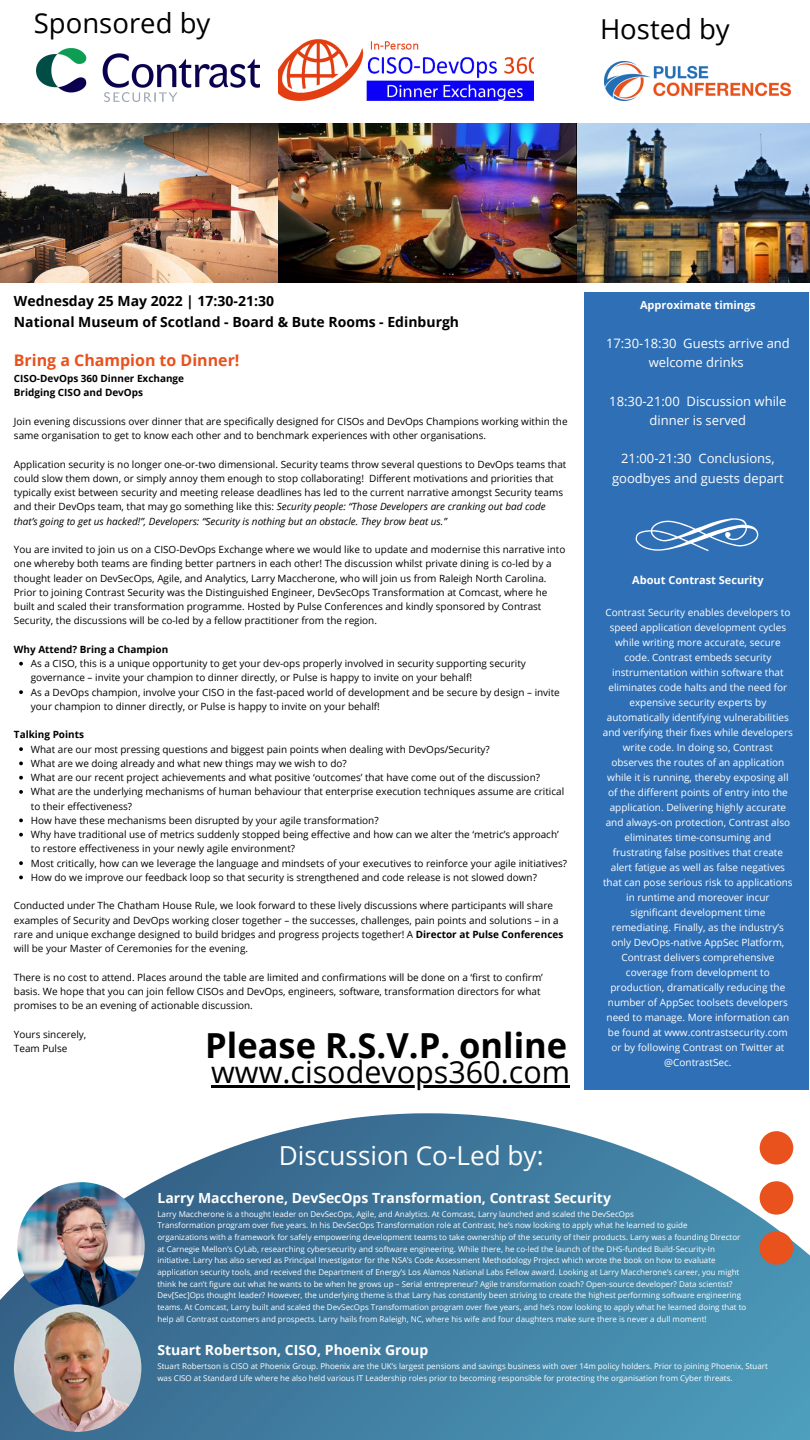
<style>
.page{position:relative;width:810px;height:1440px;background:#fff}
.page>*{position:absolute;margin:0;border:0;box-sizing:border-box;transform-origin:0 0}
.t1{font:700 34.5px "Open Sans";color:#000}
.t2{font:30.5px "Open Sans";color:#000}
.t3{font:27.5px "Open Sans";color:#000}
.t4{font:26.2px "Open Sans";color:#fff}
.t5{font:700 16px "Open Sans";color:#e9511d}
.t6{font:700 14px "Open Sans";color:#fff}
.t7{font:700 14px "Open Sans";color:#000}
.t8{font:13px/19.5px "Open Sans";color:#fff;text-align:center}
.t9{font:700 11px "Open Sans";color:#fff}
.t10{font:10px/14.2px "Open Sans";color:#000}
.t11{font:10px/15px "Open Sans";color:#fff;text-align:center}
.t12{font:700 10px "Open Sans";color:#000}
.t13{font:8px/11.7px "Open Sans";color:#fff}
.s1{font-style:italic}
.s2{font-weight:700}
</style>
<div class="page">
<svg style="left:0;top:1113px;width:810px;height:327px;background:#5b90ad"></svg>
<svg style="left:760px;top:1131px;width:33px;height:134px"></svg>
<img style="left:604px;top:61px;width:186px;height:40px">
<div style="left:585px;top:293px;width:224px;height:797px;background:#2f6fb6"></div>
<svg style="left:636px;top:518px;width:122px;height:33px"></svg>
<img style="left:17px;top:1182px;width:128px;height:128px;border-radius:50%">
<img style="left:279px;top:39px;width:254px;height:62px">
<svg style="left:19px;top:662px;width:4px;height:4px"></svg>
<svg style="left:19px;top:690px;width:4px;height:4px"></svg>
<svg style="left:19px;top:747px;width:4px;height:4px"></svg>
<svg style="left:19px;top:762px;width:4px;height:3px"></svg>
<svg style="left:19px;top:776px;width:4px;height:4px"></svg>
<svg style="left:19px;top:790px;width:4px;height:4px"></svg>
<svg style="left:19px;top:819px;width:4px;height:3px"></svg>
<svg style="left:19px;top:833px;width:4px;height:4px"></svg>
<svg style="left:19px;top:861px;width:4px;height:4px"></svg>
<svg style="left:19px;top:876px;width:4px;height:3px"></svg>
<img style="left:0;top:123px;width:810px;height:160px">
<hr style="left:211px;top:1085px;width:359px;height:3px;background:#000">
<img style="left:36px;top:49px;width:224px;height:52px">
<img style="left:14px;top:1304px;width:127px;height:128px;border-radius:50%">
<p class="t3" style="left:34px;top:3px;width:178px">Sponsored by</p>
<p class="t3" style="left:600px;top:10px;width:131px">Hosted by</p>
<p class="t7" style="left:14px;top:291px;width:262px">Wednesday 25 May 2022 | 17:30-21:30</p>
<p class="t7" style="left:14px;top:312px;width:447px">National Museum of Scotland - Board &amp; Bute Rooms - Edinburgh</p>
<p class="t5" style="left:14px;top:349px;width:227px">Bring a Champion to Dinner!</p>
<p class="t12" style="left:14px;top:371px;width:172px">CISO-DevOps 360 Dinner Exchange</p>
<p class="t12" style="left:14px;top:386px;width:131px">Bridging CISO and DevOps</p>
<p class="t10" style="left:14px;top:414px;width:555px">Join evening discussions over dinner that are specifically designed for CISOs and DevOps Champions working within the same organisation to get to know each other and to benchmark experiences with other organisations.</p>
<p class="t10" style="left:14px;top:457px;width:554px">Application security is no longer one-or-two dimensional. Security teams throw several questions to DevOps teams that could slow them down, or simply annoy them enough to stop collaborating! Different motivations and priorities that typically exist between security and meeting release deadlines has led to the current narrative amongst Security teams and their DevOps team, that may go something like this: <span class="s1">Security people: “Those Developers are cranking out bad code that’s going to get us hacked!”, Developers: “Security is nothing but an obstacle. They brow beat us.”</span></p>
<p class="t10" style="left:14px;top:542px;width:553px">You are invited to join us on a CISO-DevOps Exchange where we would like to update and modernise this narrative into one whereby both teams are finding better partners in each other! The discussion whilst private dining is co-led by a thought leader on DevSecOps, Agile, and Analytics, Larry Maccherone, who will join us from Raleigh North Carolina.<br>Prior to joining Contrast Security was the Distinguished Engineer, DevSecOps Transformation at Comcast, where he built and scaled their transformation programme. Hosted by Pulse Conferences and kindly sponsored by Contrast Security, the discussions will be co-led by a fellow practitioner from the region.</p>
<p class="t12" style="left:14px;top:642px;width:156px">Why Attend? Bring a Champion</p>
<p class="t10" style="left:31px;top:656px;width:497px">As a CISO, this is a unique opportunity to get your dev-ops properly involved in security supporting security governance – invite your champion to dinner directly, or Pulse is happy to invite on your behalf!</p>
<p class="t10" style="left:31px;top:685px;width:531px">As a DevOps champion, involve your CISO in the fast-paced world of development and be secure by design – invite your champion to dinner directly, or Pulse is happy to invite on your behalf!</p>
<p class="t10" style="left:31px;top:742px;width:460px">What are our most pressing questions and biggest pain points when dealing with DevOps/Security?</p>
<p class="t10" style="left:31px;top:756px;width:317px">What are we doing already and what new things may we wish to do?</p>
<p class="t10" style="left:31px;top:770px;width:511px">What are our recent project achievements and what positive ‘outcomes’ that have come out of the discussion?</p>
<p class="t10" style="left:31px;top:784px;width:535px">What are the underlying mechanisms of human behaviour that enterprise execution techniques assume are critical to their effectiveness?</p>
<p class="t10" style="left:31px;top:813px;width:349px">How have these mechanisms been disrupted by your agile transformation?</p>
<p class="t10" style="left:31px;top:827px;width:529px">Why have traditional use of metrics suddenly stopped being effective and how can we alter the ‘metric’s approach’ to restore effectiveness in your newly agile environment?</p>
<p class="t10" style="left:31px;top:856px;width:538px">Most critically, how can we leverage the language and mindsets of your executives to reinforce your agile initiatives?</p>
<p class="t10" style="left:31px;top:870px;width:508px">How do we improve our feedback loop so that security is strengthened and code release is not slowed down?</p>
<p class="t12" style="left:14px;top:728px;width:72px">Talking Points</p>
<p class="t10" style="left:14px;top:898px;width:551px">Conducted under The Chatham House Rule, we look forward to these lively discussions where participants will share examples of Security and DevOps working closer together – the successes, challenges, pain points and solutions – in a rare and unique exchange designed to build bridges and progress projects together! A <span class="s2">Director at Pulse Conferences </span>will be your Master of Ceremonies for the evening.</p>
<p class="t10" style="left:14px;top:970px;width:531px">There is no cost to attend. Places around the table are limited and confirmations will be done on a ‘first to confirm’ basis. We hope that you can join fellow CISOs and DevOps, engineers, software, transformation directors for what promises to be an evening of actionable discussion.</p>
<p class="t10" style="left:14px;top:1027px;width:74px">Yours sincerely,</p>
<p class="t10" style="left:14px;top:1041px;width:55px">Team Pulse</p>
<p class="t1" style="left:205px;top:1021px;width:364px">Please R.S.V.P. online</p>
<p class="t2" style="left:211px;top:1050px;width:360px">www.cisodevops360.com</p>
<p class="t4" style="left:279px;top:1137px;width:266px">Discussion Co-Led by:</p>
<p class="t9" style="left:640px;top:297px;width:117px">Approximate timings</p>
<p class="t8" style="left:606px;top:333px;width:185px">17:30-18:30 Guests arrive and welcome drinks</p>
<p class="t8" style="left:609px;top:391px;width:179px">18:30-21:00 Discussion while dinner is served</p>
<p class="t8" style="left:612px;top:449px;width:173px">21:00-21:30 Conclusions, goodbyes and guests depart</p>
<p class="t9" style="left:632px;top:573px;width:133px">About Contrast Security</p>
<p class="t11" style="left:603px;top:605px;width:192px">Contrast Security enables developers to speed application development cycles while writing more accurate, secure code. Contrast embeds security instrumentation within software that eliminates code halts and the need for expensive security experts by automatically identifying vulnerabilities and verifying their fixes while developers write code. In doing so, Contrast observes the routes of an application while it is running, thereby exposing all of the different points of entry into the application. Delivering highly accurate and always-on protection, Contrast also eliminates time-consuming and frustrating false positives that create alert fatigue as well as false negatives that can pose serious risk to applications in runtime and moreover incur significant development time remediating. Finally, as the industry’s only DevOps-native AppSec Platform, Contrast delivers comprehensive coverage from development to production, dramatically reducing the number of AppSec toolsets developers need to manage. More information can be found at www.contrastsecurity.com or by following Contrast on Twitter at @ContrastSec.</p>
<p class="t6" style="left:157px;top:1188px;width:455px">Larry Maccherone, DevSecOps Transformation, Contrast Security</p>
<p class="t13" style="left:157px;top:1208px;width:478px">Larry Maccherone is a thought leader on DevSecOps, Agile, and Analytics. At Comcast, Larry launched and scaled the DevSecOps</p>
<p class="t13" style="left:157px;top:1219px;width:532px">Transformation program over five years. In his DevSecOps Transformation role at Contrast, he’s now looking to apply what he learned to guide</p>
<p class="t13" style="left:157px;top:1231px;width:591px">organizations with a framework for safely empowering development teams to take ownership of the security of their products. Larry was a founding Director at Carnegie Mellon’s CyLab, researching cybersecurity and software engineering. While there, he co-led the launch of the DHS-funded Build-Security-In initiative. Larry has also served as Principal Investigator for the NSA’s Code Assessment Methodology Project which wrote the book on how to evaluate application security tools, and received the Department of Energy’s Los Alamos National Labs Fellow award. Looking at Larry Maccherone’s career, you might think he can’t figure out what he wants to be when he grows up – Serial entrepreneur? Agile transformation coach? Open-source developer? Data scientist?<br>Dev[Sec]Ops thought leader? However, the underlying theme is that Larry has constantly been striving to create the highest performing software engineering teams. At Comcast, Larry built and scaled the DevSecOps Transformation program over five years, and he’s now looking to apply what he learned doing that to help all Contrast customers and prospects. Larry hails from Raleigh, NC, where his wife and four daughters make sure there is never a dull moment!</p>
<p class="t6" style="left:157px;top:1340px;width:272px">Stuart Robertson, CISO, Phoenix Group</p>
<p class="t13" style="left:157px;top:1360px;width:612px;line-height:12px">Stuart Robertson is CISO at Phoenix Group. Phoenix are the UK’s largest pensions and savings business with over 14m policy holders. Prior to joining Phoenix, Stuart was CISO at Standard Life where he also held various IT Leadership roles prior to becoming responsible for protecting the organisation from Cyber threats.</p>
</div>
